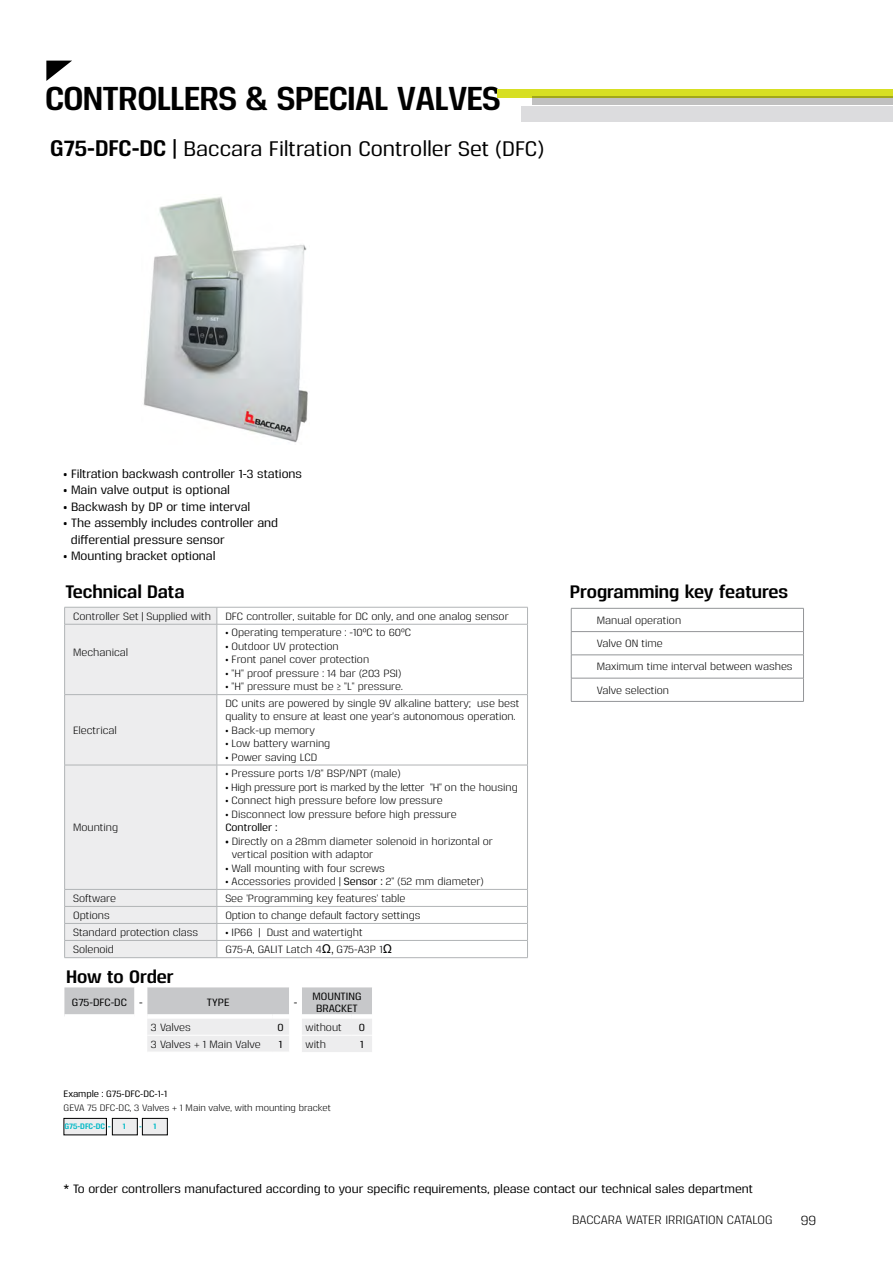
<style>
.page{position:relative;width:893px;height:1263px;background:#fff}
.page>*{position:absolute;margin:0;border:0;box-sizing:border-box;transform-origin:0 0}
.t1{font:700 33px "Reznik";letter-spacing:-.025em;color:#000}
.t2{font:500 21px "Reznik";color:#000}
.t3{font:700 18px "Reznik";color:#000}
.t4{font:13.5px "Reznik";color:#000}
.t5{font:500 12px/16.5px "Reznik";color:#000}
.t6{font:12px "Reznik";color:#000}
.t7{font:10.5px/13.5px "Reznik";color:#000}
.t8{font:10.5px "Reznik";letter-spacing:-.025em;color:#000}
.t9{font:500 10.5px/12.6px "Reznik";color:#000;text-align:center}
.t10{font:9.3px "Reznik";color:#000}
.t11{font:500 9.3px "Reznik";color:#000}
.t12{font:700 7.95px "Reznik";color:#00b9c6}
.s1{font-weight:700;font-size:22.5px}
.s2{font-size:22.5px}
.s3{font-weight:500}
.s4{font-family:"Arial Narrow";font-size:12px}
</style>
<div class="page">
<div style="left:497px;top:89px;width:396px;height:9px;background:#d7df23"></div>
<div style="left:521px;top:106px;width:372px;height:16px;background:#dcdcde"></div>
<div style="left:532px;top:97px;width:361px;height:8px;background:#c0c0c0"></div>
<svg style="left:64px;top:987px;width:308px;height:65px"></svg>
<div style="left:65px;top:608px;width:152px;height:349px;background:#ededee"></div>
<hr style="left:64px;top:607px;width:153px;height:1px;background:#b1b4b6">
<svg style="left:64px;top:607px;width:1px;height:17px"></svg>
<hr style="left:217px;top:607px;width:311px;height:1px;background:#b1b4b6">
<svg style="left:217px;top:607px;width:1px;height:17px"></svg>
<svg style="left:527px;top:607px;width:1px;height:17px"></svg>
<hr style="left:64px;top:624px;width:153px;height:1px;background:#b1b4b6">
<hr style="left:64px;top:624px;width:1px;height:70px;background:#b1b4b6">
<hr style="left:217px;top:624px;width:311px;height:1px;background:#b1b4b6">
<hr style="left:217px;top:624px;width:1px;height:70px;background:#b1b4b6">
<hr style="left:527px;top:624px;width:1px;height:70px;background:#b1b4b6">
<hr style="left:64px;top:694px;width:153px;height:1px;background:#b1b4b6">
<hr style="left:64px;top:695px;width:1px;height:70px;background:#b1b4b6">
<hr style="left:217px;top:694px;width:311px;height:1px;background:#b1b4b6">
<hr style="left:217px;top:695px;width:1px;height:70px;background:#b1b4b6">
<hr style="left:527px;top:695px;width:1px;height:70px;background:#b1b4b6">
<hr style="left:64px;top:765px;width:153px;height:1px;background:#b1b4b6">
<hr style="left:64px;top:765px;width:1px;height:124px;background:#b1b4b6">
<hr style="left:217px;top:765px;width:311px;height:1px;background:#b1b4b6">
<hr style="left:217px;top:765px;width:1px;height:124px;background:#b1b4b6">
<hr style="left:527px;top:765px;width:1px;height:124px;background:#b1b4b6">
<hr style="left:64px;top:889px;width:153px;height:1px;background:#b1b4b6">
<hr style="left:217px;top:889px;width:311px;height:1px;background:#b1b4b6">
<hr style="left:64px;top:906px;width:153px;height:1px;background:#b1b4b6">
<hr style="left:217px;top:906px;width:311px;height:1px;background:#b1b4b6">
<hr style="left:64px;top:923px;width:153px;height:1px;background:#b1b4b6">
<hr style="left:217px;top:923px;width:311px;height:1px;background:#b1b4b6">
<hr style="left:64px;top:940px;width:153px;height:1px;background:#b1b4b6">
<svg style="left:64px;top:889px;width:1px;height:68px"></svg>
<hr style="left:217px;top:940px;width:311px;height:1px;background:#b1b4b6">
<svg style="left:217px;top:890px;width:1px;height:67px"></svg>
<svg style="left:527px;top:889px;width:1px;height:68px"></svg>
<hr style="left:64px;top:957px;width:153px;height:1px;background:#b1b4b6">
<hr style="left:217px;top:957px;width:311px;height:1px;background:#b1b4b6">
<div style="left:64px;top:1118px;width:42px;height:17px;background:#ededee"></div>
<div style="left:64px;top:1118px;width:42px;height:17px;border:1px solid #000"></div>
<div style="left:112px;top:1118px;width:25px;height:17px;background:#ededee"></div>
<div style="left:112px;top:1118px;width:25px;height:17px;border:1px solid #000"></div>
<div style="left:142px;top:1118px;width:25px;height:17px;background:#ededee"></div>
<div style="left:142px;top:1118px;width:25px;height:17px;border:1px solid #000"></div>
<img style="left:143px;top:196px;width:165px;height:247px">
<hr style="left:571px;top:608px;width:233px;height:1px;background:#939598">
<hr style="left:571px;top:631px;width:233px;height:1px;background:#939598">
<hr style="left:571px;top:655px;width:233px;height:1px;background:#939598">
<hr style="left:571px;top:678px;width:233px;height:1px;background:#939598">
<svg style="left:571px;top:608px;width:1px;height:93px"></svg>
<svg style="left:803px;top:608px;width:1px;height:93px"></svg>
<hr style="left:571px;top:701px;width:233px;height:1px;background:#939598">
<svg style="left:46px;top:61px;width:26px;height:20px"></svg>
<h1 class="t1" style="left:45px;top:76px;width:457px">CONTROLLERS &amp; SPECIAL VALVES</h1>
<h2 class="t2" style="left:50px;top:135px;width:495px"><span class="s1">G75-DFC-DC</span> <span class="s2">|</span> Baccara Filtration Controller Set (DFC)</h2>
<p class="t5" style="left:64px;top:465px;width:240px">• Filtration backwash controller 1-3 stations</p>
<p class="t5" style="left:64px;top:481px;width:168px">• Main valve output is optional</p>
<p class="t5" style="left:64px;top:498px;width:188px">• Backwash by DP or time interval</p>
<p class="t5" style="left:71px;top:514px;width:209px;text-indent:-7px">• The assembly includes controller and differential pressure sensor</p>
<p class="t5" style="left:64px;top:547px;width:153px">• Mounting bracket optional</p>
<h3 class="t3" style="left:65px;top:580px;width:120px">Technical Data</h3>
<p class="t7" style="left:73px;top:609px;width:139px">Controller Set | Supplied with</p>
<p class="t7" style="left:225px;top:609px;width:285px">DFC controller, suitable for DC only, and one analog sensor</p>
<p class="t7" style="left:73px;top:645px;width:57px">Mechanical</p>
<p class="t7" style="left:225px;top:625px;width:187px">• Operating temperature : -10ºC to 60ºC</p>
<p class="t7" style="left:225px;top:639px;width:115px">• Outdoor UV protection</p>
<p class="t7" style="left:225px;top:652px;width:145px">• Front panel cover protection</p>
<p class="t7" style="left:225px;top:666px;width:177px">• "H" proof pressure : 14 bar (203 PSI)</p>
<p class="t7" style="left:225px;top:679px;width:178px">• "H" pressure must be ≥ "L" pressure.</p>
<p class="t7" style="left:73px;top:723px;width:45px">Electrical</p>
<p class="t7" style="left:73px;top:820px;width:47px">Mounting</p>
<p class="t7" style="left:225px;top:696px;width:296px">DC units are powered by single 9V alkaline battery; use best quality to ensure at least one year's autonomous operation.</p>
<p class="t7" style="left:225px;top:723px;width:91px">• Back-up memory</p>
<p class="t7" style="left:225px;top:736px;width:106px">• Low battery warning</p>
<p class="t7" style="left:225px;top:750px;width:93px">• Power saving LCD</p>
<p class="t7" style="left:225px;top:766px;width:177px">• Pressure ports 1/8" BSP/NPT (male)</p>
<p class="t8" style="left:225px;top:780px;width:294px">• High pressure port is marked by the letter "H" on the housing</p>
<p class="t7" style="left:225px;top:793px;width:219px">• Connect high pressure before low pressure</p>
<p class="t7" style="left:225px;top:807px;width:233px">• Disconnect low pressure before high pressure</p>
<p class="t9" style="left:225px;top:820px;width:53px">Controller :</p>
<p class="t7" style="left:232px;top:834px;width:263px;text-indent:-6px"><span class="s3">•</span> Directly on a 28mm diameter solenoid in horizontal or vertical position with adaptor</p>
<p class="t7" style="left:225px;top:861px;width:161px">• Wall mounting with four screws</p>
<p class="t7" style="left:225px;top:874px;width:260px">• Accessories provided | <span class="s3">Sensor :</span> 2" (52 mm diameter)</p>
<p class="t7" style="left:73px;top:891px;width:44px">Software</p>
<p class="t7" style="left:225px;top:891px;width:182px">See 'Programming key features' table</p>
<p class="t7" style="left:73px;top:908px;width:38px">Options</p>
<p class="t7" style="left:225px;top:908px;width:197px">Option to change default factory settings</p>
<p class="t7" style="left:73px;top:925px;width:127px">Standard protection class</p>
<p class="t7" style="left:225px;top:925px;width:139px">• IP66 | Dust and watertight</p>
<p class="t7" style="left:73px;top:942px;width:42px">Solenoid</p>
<p class="t7" style="left:225px;top:942px;width:168px">G75-A, GALIT Latch 4<span class="s4">Ω,</span> G75-A3P 1<span class="s4">Ω</span></p>
<h3 class="t3" style="left:66px;top:965px;width:109px">How to Order</h3>
<p class="t9" style="left:72px;top:995px;width:72px">G75-DFC-DC -</p>
<p class="t9" style="left:207px;top:995px;width:24px">TYPE</p>
<p class="t9" style="left:294px;top:995px;width:5px">-</p>
<p class="t9" style="left:312px;top:989px;width:50px">MOUNTING<br>BRACKET</p>
<p class="t7" style="left:151px;top:1020px;width:42px">3 Valves</p>
<p class="t9" style="left:278px;top:1020px;width:8px">0</p>
<p class="t7" style="left:306px;top:1020px;width:38px">without</p>
<p class="t9" style="left:359px;top:1020px;width:8px">0</p>
<p class="t7" style="left:151px;top:1036px;width:111px">3 Valves + 1 Main Valve</p>
<p class="t9" style="left:279px;top:1037px;width:5px">1</p>
<p class="t7" style="left:306px;top:1036px;width:22px">with</p>
<p class="t9" style="left:360px;top:1037px;width:5px">1</p>
<p class="t11" style="left:64px;top:1087px;width:105px">Example : G75-DFC-DC-1-1</p>
<p class="t10" style="left:64px;top:1101px;width:269px">GEVA 75 DFC-DC, 3 Valves + 1 Main valve, with mounting bracket</p>
<p class="t12" style="left:65px;top:1121px;width:42px">G75-DFC-DC</p>
<p class="t12" style="left:123px;top:1121px;width:4px">1</p>
<p class="t12" style="left:153px;top:1121px;width:4px">1</p>
<h3 class="t3" style="left:570px;top:580px;width:220px">Programming key features</h3>
<p class="t7" style="left:597px;top:613px;width:86px">Manual operation</p>
<p class="t7" style="left:597px;top:636px;width:68px">Valve ON time</p>
<p class="t7" style="left:597px;top:659px;width:197px">Maximum time interval between washes</p>
<p class="t7" style="left:597px;top:683px;width:74px">Valve selection</p>
<p class="t5" style="left:64px;top:1180px;width:691px">* To order controllers manufactured according to your specific requirements, please contact our technical sales department</p>
<p class="t6" style="left:572px;top:1211px;width:202px">BACCARA WATER IRRIGATION CATALOG</p>
<p class="t4" style="left:801px;top:1211px;width:17px">99</p>
</div>
